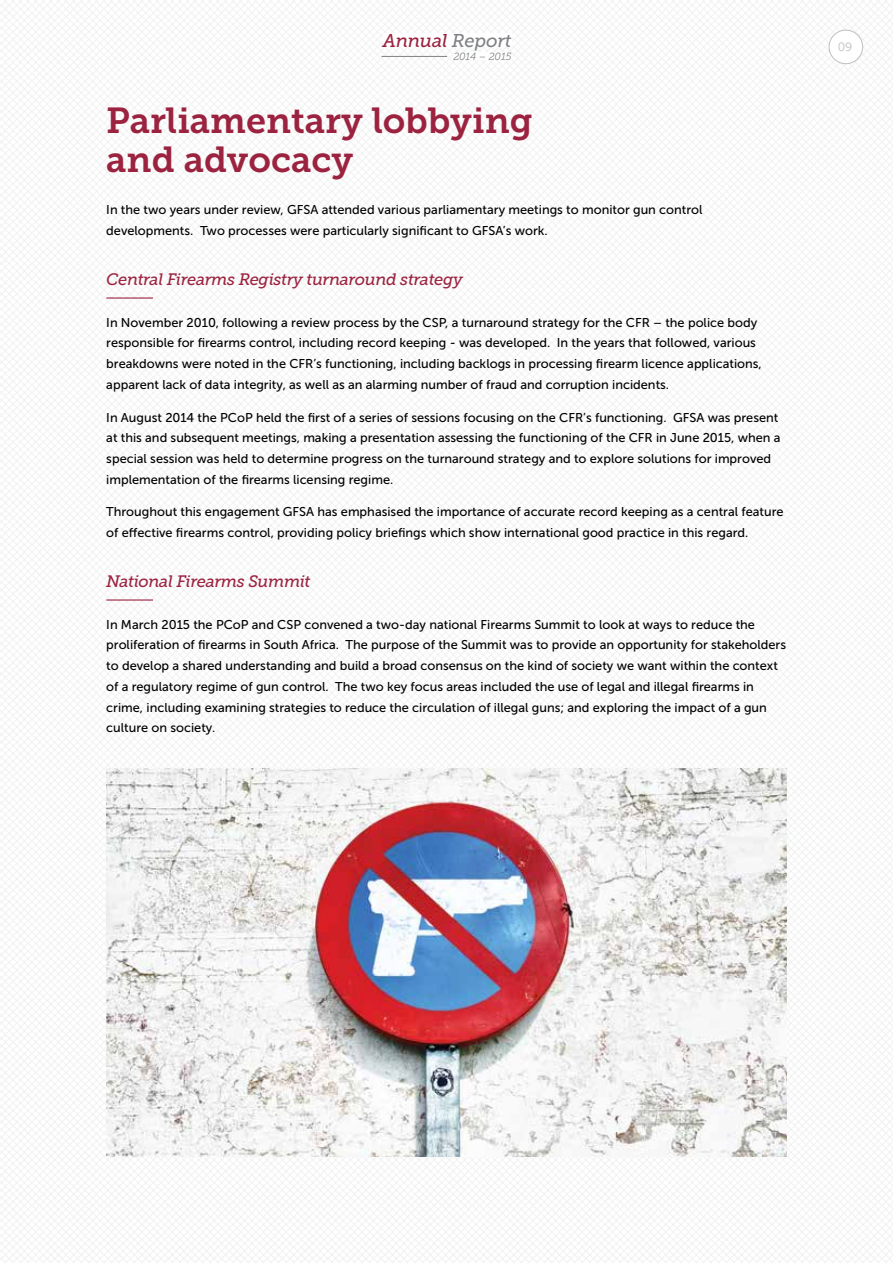
<style>
.page{position:relative;width:893px;height:1263px;background:#fff}
.page>*{position:absolute;margin:0;border:0;box-sizing:border-box;transform-origin:0 0}
.t1{font:36px/39px "Museo Slab 700";color:#9c2340}
.t2{font:italic 18.45px "Museo Slab 500";letter-spacing:-.015em;color:#9c2340}
.t3{font:italic 16.5px "Museo Slab 500";letter-spacing:-.02em;color:#9c2340}
.t4{font:12.75px/20.7px "Museo Sans 500";color:#000}
.t5{font:12.15px "Museo Slab 300";color:#bfbec1}
.t6{font:italic 10.5px "Museo Slab 300";letter-spacing:-.01em;color:#808285}
.s1{color:#808285}
</style>
<div class="page">
<div style="left:829px;top:30px;width:34px;height:34px;border:1px solid #bfbec1;border-radius:50%"></div>
<hr style="left:381px;top:56px;width:66px;height:1px;background:#808285">
<hr style="left:106px;top:297px;width:47px;height:2px;background:#9c2340">
<hr style="left:106px;top:599px;width:47px;height:2px;background:#9c2340">
<img style="left:106px;top:768px;width:681px;height:389px">
<h2 class="t2" style="left:383px;top:30px;width:130px">Annual <span class="s1">Report</span></h2>
<p class="t5" style="left:838px;top:41px;width:16px">09</p>
<p class="t6" style="left:453px;top:51px;width:60px">2014 – 2015</p>
<h1 class="t1" style="left:106px;top:102px;width:428px">Parliamentary lobbying and advocacy</h1>
<p class="t4" style="left:106px;top:200px;width:598px">In the two years under review, GFSA attended various parliamentary meetings to monitor gun control developments. Two processes were particularly significant to GFSA’s work.</p>
<p class="t3" style="left:106px;top:270px;width:358px">Central Firearms Registry turnaround strategy</p>
<p class="t4" style="left:106px;top:312px;width:657px">In November 2010, following a review process by the CSP, a turnaround strategy for the CFR – the police body responsible for firearms control, including record keeping - was developed. In the years that followed, various breakdowns were noted in the CFR’s functioning, including backlogs in processing firearm licence applications, apparent lack of data integrity, as well as an alarming number of fraud and corruption incidents.</p>
<p class="t4" style="left:106px;top:407px;width:676px">In August 2014 the PCoP held the first of a series of sessions focusing on the CFR’s functioning. GFSA was present at this and subsequent meetings, making a presentation assessing the functioning of the CFR in June 2015, when a special session was held to determine progress on the turnaround strategy and to explore solutions for improved implementation of the firearms licensing regime.</p>
<p class="t4" style="left:106px;top:502px;width:679px">Throughout this engagement GFSA has emphasised the importance of accurate record keeping as a central feature of effective firearms control, providing policy briefings which show international good practice in this regard.</p>
<p class="t3" style="left:106px;top:572px;width:206px">National Firearms Summit</p>
<p class="t4" style="left:106px;top:614px;width:681px">In March 2015 the PCoP and CSP convened a two-day national Firearms Summit to look at ways to reduce the proliferation of firearms in South Africa. The purpose of the Summit was to provide an opportunity for stakeholders to develop a shared understanding and build a broad consensus on the kind of society we want within the context of a regulatory regime of gun control. The two key focus areas included the use of legal and illegal firearms in crime, including examining strategies to reduce the circulation of illegal guns; and exploring the impact of a gun culture on society.</p>
</div>
